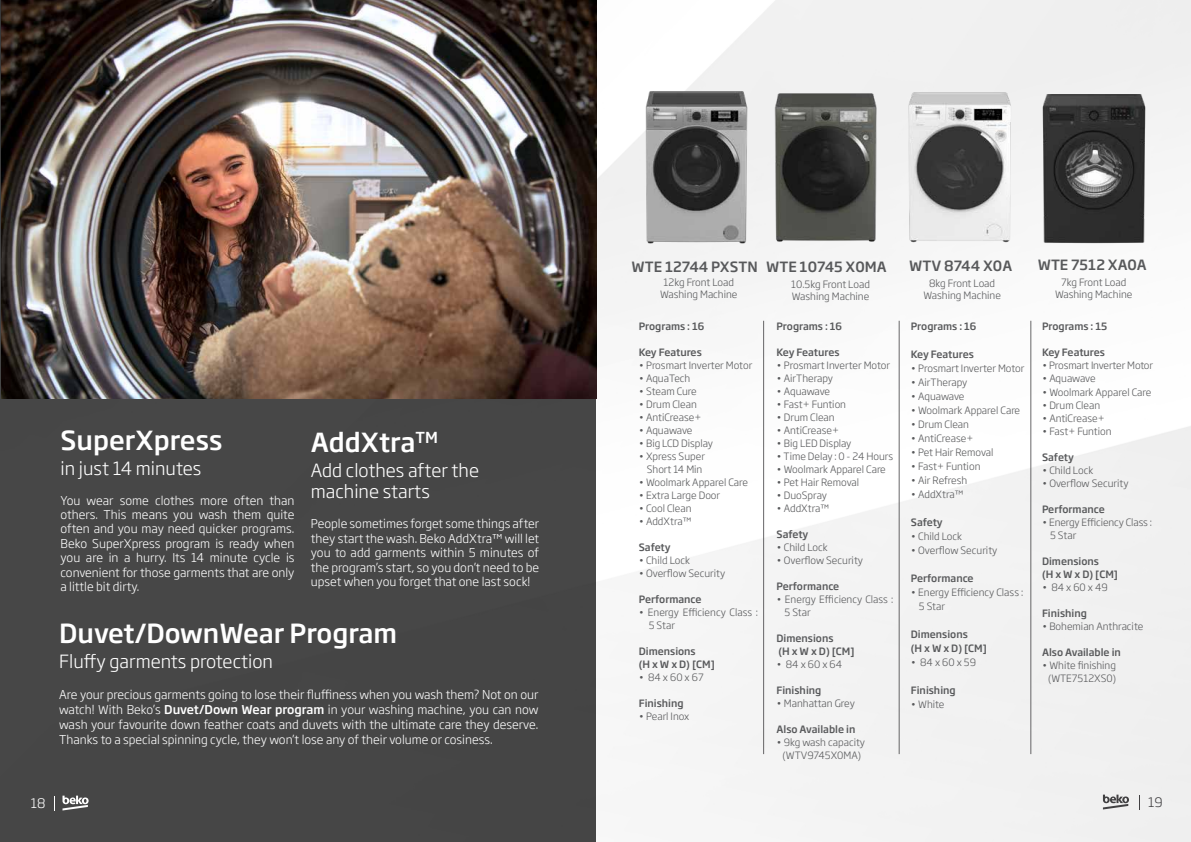
<style>
.page{position:relative;width:1191px;height:842px;background:#fff}
.page>*{position:absolute;margin:0;border:0;box-sizing:border-box;transform-origin:0 0}
.t1{font:500 26px "Soho Gothic Pro";color:#fff}
.t2{font:300 18px/21.6px "Soho Gothic Pro";color:#fff}
.t3{font:500 14px "Soho Gothic Pro";color:#58595b}
.t4{font:300 13px "Soho Gothic Pro";color:#fff}
.t5{font:300 13px "Soho Gothic Pro";color:#414042}
.t6{font:300 12px/14.4px "Soho Gothic Pro";color:#fff;text-align:justify}
.t7{font:300 10px/13px "Soho Gothic Pro";color:#58595b}
.t8{font:500 10px/13px "Soho Gothic Pro";color:#58595b}
.s1{font-weight:500}
.s2{color:#414042}
</style>
<div class="page">
<img style="left:596px;top:0;width:595px;height:842px">
<svg style="left:1103px;top:795px;width:26px;height:14px"></svg>
<svg style="left:1138px;top:795px;width:1px;height:14px"></svg>
<hr style="left:595px;top:0;width:1px;height:842px;background:#414042">
<div style="left:0;top:0;width:595px;height:842px;background:#464646"></div>
<svg style="left:54px;top:795px;width:43px;height:15px"></svg>
<img style="left:1px;top:0;width:595px;height:398px">
<hr style="left:763px;top:321px;width:1px;height:433px;background:#414042">
<hr style="left:899px;top:321px;width:1px;height:433px;background:#414042">
<hr style="left:1030px;top:321px;width:1px;height:433px;background:#414042">
<img style="left:771px;top:86px;width:110px;height:162px">
<img style="left:892px;top:86px;width:119px;height:162px">
<img style="left:1031px;top:94px;width:126px;height:160px">
<img style="left:626px;top:87px;width:151px;height:160px">
<h1 class="t1" style="left:61px;top:419px;width:163px">SuperXpress</h1>
<h2 class="t2" style="left:61px;top:456px;width:142px">in just 14 minutes</h2>
<p class="t6" style="left:61px;top:492px;width:235px">You wear some clothes more often than others. This means you wash them quite often and you may need quicker programs.<br>Beko SuperXpress program is ready when you are in a hurry. Its 14 minute cycle is convenient for those garments that are only a little bit dirty.</p>
<h1 class="t1" style="left:311px;top:422px;width:128px">AddXtra<sup>TM</sup></h1>
<h2 class="t2" style="left:311px;top:458px;width:170px">Add clothes after the machine starts</h2>
<p class="t6" style="left:311px;top:516px;width:230px">People sometimes forget some things after they start the wash. Beko AddXtra™ will let you to add garments within 5 minutes of the program’s start, so you don’t need to be upset when you forget that one last sock!</p>
<h1 class="t1" style="left:59px;top:613px;width:339px">Duvet/DownWear Program</h1>
<h2 class="t2" style="left:59px;top:650px;width:215px">Fluffy garments protection</h2>
<p class="t6" style="left:59px;top:686px;width:481px;line-height:15px">Are your precious garments going to lose their fluffiness when you wash them? Not on our watch! With Beko’s <span class="s1">Duvet/Down Wear program</span> in your washing machine, you can now wash your favourite down feather coats and duvets with the ultimate care they deserve.<br>Thanks to a special spinning cycle, they won’t lose any of their volume or cosiness.</p>
<h3 class="t3" style="left:631px;top:256px;width:257px">WTE 12744 PXSTN WTE 10745 X0MA</h3>
<p class="t7" style="left:791px;top:277px;width:80px;line-height:12px">10.5kg Front Load<br>Washing Machine</p>
<p class="t7" style="left:660px;top:275px;width:79px;line-height:12px;text-align:center">12kg Front Load<br>Washing Machine</p>
<p class="t8" style="left:639px;top:319px;width:67px">Programs : 16</p>
<p class="t8" style="left:639px;top:345px;width:65px">Key Features</p>
<p class="t7" style="left:639px;top:358px;width:115px">• Prosmart Inverter Motor</p>
<p class="t7" style="left:639px;top:371px;width:53px">• AquaTech</p>
<p class="t7" style="left:639px;top:384px;width:59px">• Steam Cure</p>
<p class="t7" style="left:639px;top:397px;width:60px">• Drum Clean</p>
<p class="t7" style="left:639px;top:410px;width:64px">• AntiCrease+</p>
<p class="t7" style="left:639px;top:423px;width:55px">• Aquawave</p>
<p class="t7" style="left:639px;top:436px;width:76px">• Big LCD Display</p>
<p class="t7" style="left:639px;top:449px;width:68px;text-align:center">• Xpress Super<br>Short 14 Min</p>
<p class="t7" style="left:639px;top:475px;width:111px">• Woolmark Apparel Care</p>
<p class="t7" style="left:639px;top:488px;width:83px">• Extra Large Door</p>
<p class="t7" style="left:639px;top:501px;width:54px">• Cool Clean</p>
<p class="t7" style="left:639px;top:514px;width:54px">• AddXtra™</p>
<p class="t8" style="left:639px;top:540px;width:33px">Safety</p>
<p class="t7" style="left:639px;top:553px;width:53px">• Child Lock</p>
<p class="t7" style="left:639px;top:566px;width:88px">• Overflow Security</p>
<p class="t8" style="left:639px;top:592px;width:64px">Performance</p>
<p class="t7" style="left:649px;top:605px;width:111px;text-indent:-10px">• Energy Efficiency Class :<br>5 Star</p>
<p class="t8" style="left:639px;top:644px;width:78px">Dimensions<br>(H x W x D) [CM]</p>
<p class="t7" style="left:639px;top:670px;width:66px">• 84 x 60 x 67</p>
<p class="t8" style="left:639px;top:696px;width:46px">Finishing</p>
<p class="t7" style="left:639px;top:709px;width:52px">• Pearl Inox</p>
<p class="t8" style="left:776px;top:319px;width:67px">Programs : 16</p>
<p class="t8" style="left:776px;top:345px;width:65px">Key Features</p>
<p class="t7" style="left:776px;top:358px;width:115px">• Prosmart Inverter Motor</p>
<p class="t7" style="left:776px;top:371px;width:58px">• AirTherapy</p>
<p class="t7" style="left:776px;top:384px;width:55px">• Aquawave</p>
<p class="t7" style="left:776px;top:397px;width:71px">• Fast+ Funtion</p>
<p class="t7" style="left:776px;top:410px;width:60px">• Drum Clean</p>
<p class="t7" style="left:776px;top:423px;width:64px">• AntiCrease+</p>
<p class="t7" style="left:776px;top:436px;width:76px">• Big LED Display</p>
<p class="t7" style="left:776px;top:449px;width:118px">• Time Delay : 0 - 24 Hours</p>
<p class="t7" style="left:776px;top:462px;width:111px">• Woolmark Apparel Care</p>
<p class="t7" style="left:776px;top:475px;width:84px">• Pet Hair Removal</p>
<p class="t7" style="left:776px;top:488px;width:52px">• DuoSpray</p>
<p class="t7" style="left:776px;top:501px;width:54px">• AddXtra™</p>
<p class="t8" style="left:776px;top:527px;width:33px">Safety</p>
<p class="t7" style="left:776px;top:540px;width:53px">• Child Lock</p>
<p class="t7" style="left:776px;top:553px;width:88px">• Overflow Security</p>
<p class="t8" style="left:776px;top:579px;width:64px">Performance</p>
<p class="t7" style="left:784px;top:592px;width:110px;text-indent:-8px">• Energy Efficiency Class :<br>5 Star</p>
<p class="t8" style="left:776px;top:631px;width:80px">Dimensions<br>(H x W x D) [CM]</p>
<p class="t7" style="left:776px;top:657px;width:67px">• 84 x 60 x 64</p>
<p class="t8" style="left:776px;top:683px;width:46px">Finishing</p>
<p class="t7" style="left:776px;top:696px;width:80px">• Manhattan Grey</p>
<p class="t8" style="left:776px;top:722px;width:80px">Also Available in</p>
<p class="t7" style="left:776px;top:735px;width:90px;text-align:center">• 9kg wash capacity (WTV9745X0MA)</p>
<h3 class="t3" style="left:909px;top:255px;width:104px">WTV 8744 X0A</h3>
<h3 class="t3" style="left:1037px;top:254px;width:111px">WTE 7512 XA0A</h3>
<p class="t7" style="left:923px;top:277px;width:79px;line-height:12px;text-align:center">8kg Front Load<br>Washing Machine</p>
<p class="t7" style="left:1055px;top:276px;width:79px;line-height:12px;text-align:center">7kg Front Load<br>Washing Machine</p>
<p class="t8" style="left:911px;top:319px;width:67px">Programs : 16</p>
<p class="t8" style="left:911px;top:347px;width:65px">Key Features</p>
<p class="t7" style="left:911px;top:361px;width:115px">• Prosmart Inverter Motor</p>
<p class="t7" style="left:911px;top:375px;width:58px">• AirTherapy</p>
<p class="t7" style="left:911px;top:389px;width:55px">• Aquawave</p>
<p class="t7" style="left:911px;top:403px;width:111px">• Woolmark Apparel Care</p>
<p class="t7" style="left:911px;top:417px;width:60px">• Drum Clean</p>
<p class="t7" style="left:911px;top:431px;width:64px">• AntiCrease+</p>
<p class="t7" style="left:911px;top:445px;width:84px">• Pet Hair Removal</p>
<p class="t7" style="left:911px;top:459px;width:71px">• Fast+ Funtion</p>
<p class="t7" style="left:911px;top:473px;width:58px">• Air Refresh</p>
<p class="t7" style="left:911px;top:487px;width:54px">• AddXtra™</p>
<p class="t8" style="left:911px;top:515px;width:33px">Safety</p>
<p class="t7" style="left:911px;top:529px;width:53px">• Child Lock</p>
<p class="t7" style="left:911px;top:543px;width:88px">• Overflow Security</p>
<p class="t8" style="left:911px;top:571px;width:64px">Performance</p>
<p class="t7" style="left:919px;top:584px;width:106px;line-height:14px;text-indent:-8px">• Energy Efficiency Class :<br>5 Star</p>
<p class="t8" style="left:911px;top:626px;width:78px;line-height:14px">Dimensions<br>(H x W x D) [CM]</p>
<p class="t7" style="left:911px;top:655px;width:67px">• 84 x 60 x 59</p>
<p class="t8" style="left:911px;top:683px;width:46px">Finishing</p>
<p class="t7" style="left:911px;top:697px;width:35px">• White</p>
<p class="t8" style="left:1042px;top:319px;width:67px">Programs : 15</p>
<p class="t8" style="left:1042px;top:345px;width:65px">Key Features</p>
<p class="t7" style="left:1042px;top:358px;width:113px">• Prosmart Inverter Motor</p>
<p class="t7" style="left:1042px;top:371px;width:55px">• Aquawave</p>
<p class="t7" style="left:1042px;top:385px;width:111px">• Woolmark Apparel Care</p>
<p class="t7" style="left:1042px;top:398px;width:60px">• Drum Clean</p>
<p class="t7" style="left:1042px;top:411px;width:64px">• AntiCrease+</p>
<p class="t7" style="left:1042px;top:424px;width:71px">• Fast+ Funtion</p>
<p class="t8" style="left:1042px;top:450px;width:33px">Safety</p>
<p class="t7" style="left:1042px;top:463px;width:53px">• Child Lock</p>
<p class="t7" style="left:1042px;top:476px;width:88px">• Overflow Security</p>
<p class="t8" style="left:1042px;top:502px;width:64px">Performance</p>
<p class="t7" style="left:1050px;top:515px;width:103px;text-indent:-8px">• Energy Efficiency Class :<br>5 Star</p>
<p class="t8" style="left:1042px;top:554px;width:78px">Dimensions<br>(H x W x D) [CM]</p>
<p class="t7" style="left:1042px;top:580px;width:67px">• 84 x 60 x 49</p>
<p class="t8" style="left:1042px;top:606px;width:46px">Finishing</p>
<p class="t7" style="left:1042px;top:619px;width:103px">• Bohemian Anthracite</p>
<p class="t8" style="left:1042px;top:645px;width:80px">Also Available in</p>
<p class="t7" style="left:1042px;top:658px;width:76px;text-align:right">• White finishing (WTE7512XS0)</p>
<h3 class="t4" style="left:31px;top:793px;width:23px">18<span class="s2">18</span></h3>
<h3 class="t5" style="left:1148px;top:792px;width:16px">19</h3>
</div>
